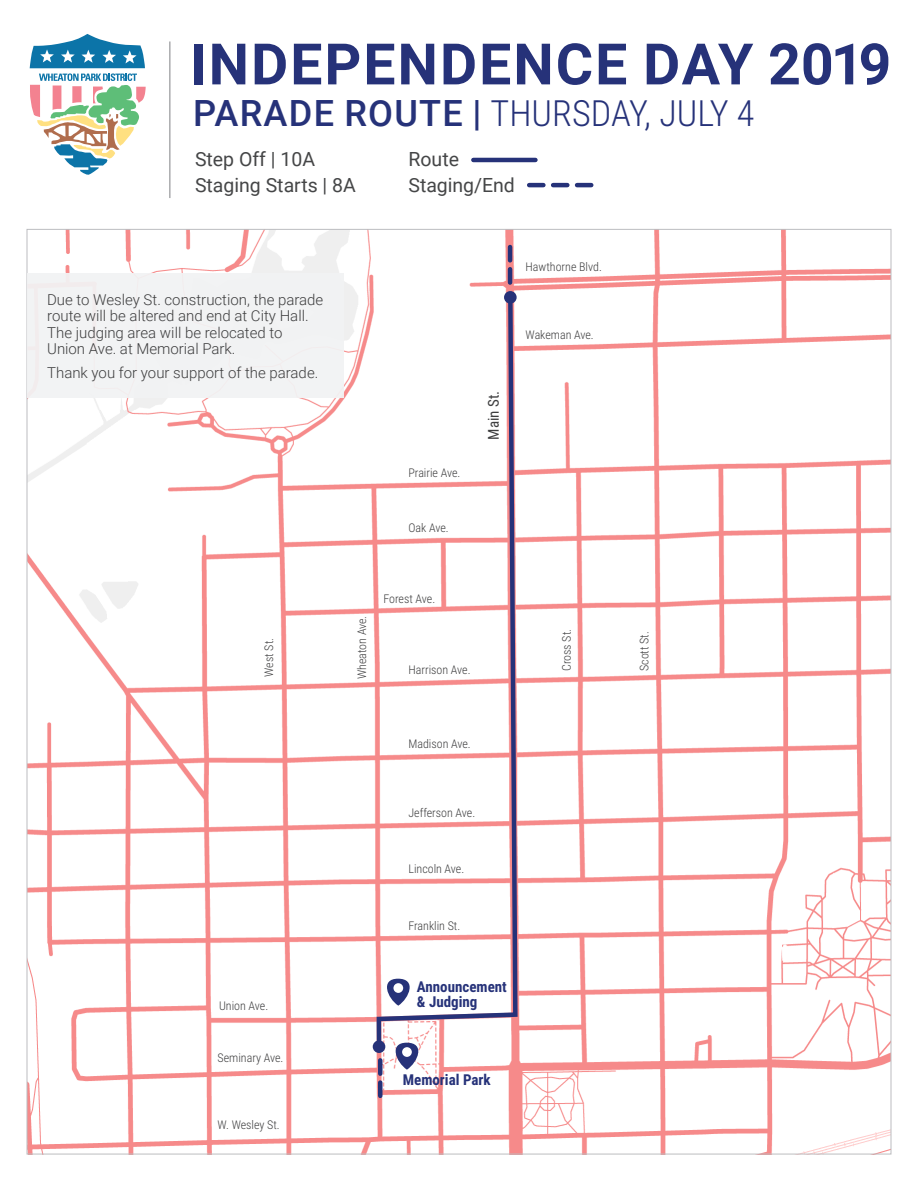
<style>
.page{position:relative;width:918px;height:1188px;background:#fff}
.page>*{position:absolute;margin:0;border:0;box-sizing:border-box;transform-origin:0 0}
.t1{font:700 57.15px "Roboto";letter-spacing:.035em;color:#263279}
.t2{font:300 36.15px "Roboto Condensed";color:#263279}
.t3{font:19.5px "Roboto";color:#454647}
.t4{font:300 15px/16.5px "Roboto";color:#3e3e3f}
.t5{font:700 15px "Roboto Condensed";color:#263279}
.t6{font:15px "Roboto Condensed";color:#3e3e3f}
.t7{font:300 12px "Roboto Condensed";color:#3e3e3f}
.s1{font-family:"Roboto";font-weight:500}
</style>
<div class="page">
<img style="left:29px;top:231px;width:860px;height:921px">
<svg style="left:374px;top:293px;width:146px;height:758px"></svg>
<div style="left:504px;top:291px;width:13px;height:13px;background:#263279;border-radius:50%"></div>
<div style="left:373px;top:1040px;width:12px;height:13px;background:#263279;border-radius:50%"></div>
<div style="left:27px;top:273px;width:316px;height:125px;background:#f2f3f4"></div>
<svg style="left:380px;top:979px;width:37px;height:27px"></svg>
<div style="left:393px;top:983px;width:10px;height:10px;background:#fff;border-radius:50%"></div>
<svg style="left:389px;top:1043px;width:37px;height:27px"></svg>
<div style="left:402px;top:1047px;width:10px;height:10px;background:#fff;border-radius:50%"></div>
<svg style="left:29px;top:34px;width:117px;height:141px"></svg>
<hr style="left:170px;top:41px;width:1px;height:157px;background:#808285">
<hr style="left:473px;top:158px;width:62px;height:4px;background:#263279">
<svg style="left:529px;top:183px;width:62px;height:4px"></svg>
<svg style="left:378px;top:1060px;width:4px;height:36px"></svg>
<svg style="left:508px;top:247px;width:4px;height:36px"></svg>
<p class="t1" style="left:190px;top:24px;width:703px">INDEPENDENCE DAY 2019</p>
<p class="t2" style="left:193px;top:88px;width:563px"><span class="s1">PARADE ROUTE |</span> THURSDAY, JULY 4</p>
<p class="t3" style="left:195px;top:145px;width:122px">Step Off | 10A</p>
<p class="t3" style="left:195px;top:171px;width:162px">Staging Starts | 8A</p>
<p class="t3" style="left:408px;top:145px;width:52px">Route</p>
<p class="t3" style="left:408px;top:171px;width:108px">Staging/End</p>
<p class="t4" style="left:47px;top:291px;width:278px">Due to Wesley St. construction, the parade route will be altered and end at City Hall.<br>The judging area will be relocated to Union Ave. at Memorial Park.</p>
<p class="t4" style="left:47px;top:363px;width:273px">Thank you for your support of the parade.</p>
<p class="t7" style="left:260px;top:677px;width:40px;rotate:-90deg">West St.</p>
<p class="t7" style="left:219px;top:997px;width:51px">Union Ave.</p>
<p class="t7" style="left:218px;top:1049px;width:67px">Seminary Ave.</p>
<p class="t7" style="left:218px;top:1116px;width:64px">W. Wesley St.</p>
<p class="t7" style="left:408px;top:464px;width:54px">Prairie Ave.</p>
<p class="t7" style="left:408px;top:519px;width:42px">Oak Ave.</p>
<p class="t6" style="left:483px;top:440px;width:50px;rotate:-90deg">Main St.</p>
<p class="t7" style="left:526px;top:258px;width:78px">Hawthorne Blvd.</p>
<p class="t7" style="left:526px;top:327px;width:70px">Wakeman Ave.</p>
<p class="t7" style="left:353px;top:679px;width:65px;rotate:-90deg">Wheaton Ave.</p>
<p class="t7" style="left:383px;top:590px;width:53px">Forest Ave.</p>
<p class="t7" style="left:408px;top:661px;width:64px">Harrison Ave.</p>
<p class="t7" style="left:408px;top:735px;width:64px">Madison Ave.</p>
<p class="t7" style="left:408px;top:804px;width:68px">Jefferson Ave.</p>
<p class="t7" style="left:408px;top:860px;width:57px">Lincoln Ave.</p>
<p class="t7" style="left:408px;top:917px;width:53px">Franklin St.</p>
<p class="t5" style="left:417px;top:976px;width:91px">Announcement</p>
<p class="t5" style="left:417px;top:991px;width:62px">&amp; Judging</p>
<p class="t7" style="left:558px;top:671px;width:44px;rotate:-90deg">Cross St.</p>
<p class="t5" style="left:403px;top:1069px;width:89px">Memorial Park</p>
<p class="t7" style="left:636px;top:671px;width:41px;rotate:-90deg">Scott St.</p>
</div>
